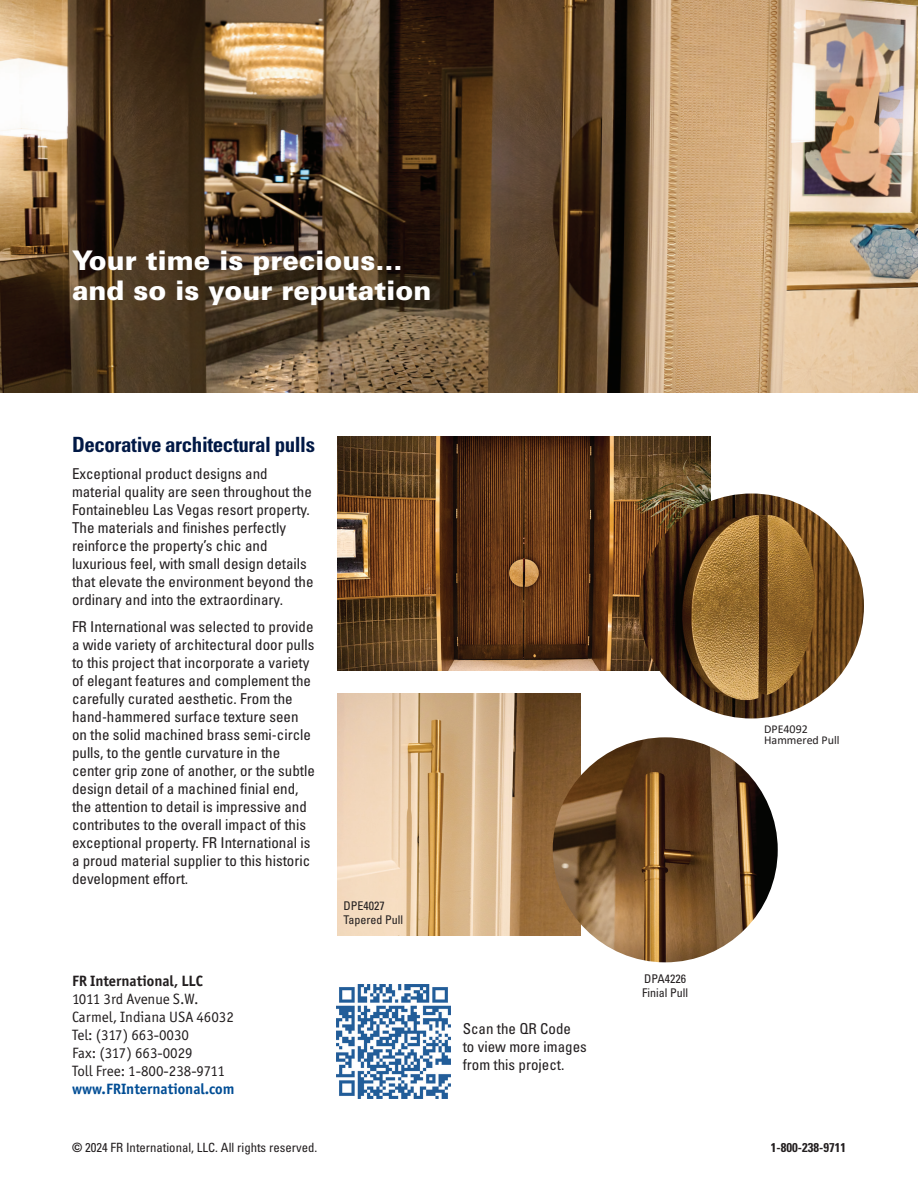
<style>
.page{position:relative;width:918px;height:1188px;background:#fff}
.page>*{position:absolute;margin:0;border:0;box-sizing:border-box;transform-origin:0 0}
.t1{font:900 27px "Univers LT Std";color:#fff}
.t2{font:700 condensed 21px "Univers LT Pro";letter-spacing:-.02em;color:#001845}
.t3{font:condensed 15px/18px "Univers LT Pro";color:#231f20}
.t4{font:15px "Officina Sans ITC Std";color:#231f20}
.t5{font:700 15px "Officina Sans ITC Std";color:#014d95}
.t6{font:700 15px "Officina Sans ITC Std";color:#231f20}
.t7{font:condensed 12.75px "Univers LT Pro";color:#231f20}
.t8{font:700 condensed 12.75px "Univers LT Pro";color:#231f20}
.t9{font:condensed 12px/13.5px "Univers LT Pro";color:#231f20}
.t10{font:12px/11.1px "Calibri";color:#231f20}
.s1{font-weight:700}
</style>
<div class="page">
<img style="left:338px;top:436px;width:373px;height:234px">
<img style="left:0;top:0;width:918px;height:393px">
<img style="left:639px;top:494px;width:225px;height:224px;border-radius:112px">
<img style="left:338px;top:693px;width:242px;height:243px">
<img style="left:553px;top:737px;width:225px;height:225px;border-radius:112px">
<img style="left:337px;top:985px;width:114px;height:114px">
<p class="t1" style="left:72px;top:243px;width:332px">Your time is precious…</p>
<p class="t1" style="left:72px;top:273px;width:361px">and so is your reputation</p>
<p class="t2" style="left:72px;top:431px;width:245px">Decorative architectural pulls</p>
<p class="t3" style="left:72px;top:464px;width:243px">Exceptional product designs and material quality are seen throughout the Fontainebleu Las Vegas resort property.<br>The materials and finishes perfectly reinforce the property’s chic and luxurious feel, with small design details that elevate the environment beyond the ordinary and into the extraordinary.</p>
<p class="t3" style="left:72px;top:617px;width:244px">FR International was selected to provide a wide variety of architectural door pulls to this project that incorporate a variety of elegant features and complement the carefully curated aesthetic. From the hand-hammered surface texture seen on the solid machined brass semi-circle pulls, to the gentle curvature in the center grip zone of another, or the subtle design detail of a machined finial end, the attention to detail is impressive and contributes to the overall impact of this exceptional property. FR International is a proud material supplier to this historic development effort.</p>
<p class="t6" style="left:72px;top:972px;width:132px">FR International, LLC</p>
<p class="t4" style="left:72px;top:990px;width:128px">1011 3rd Avenue S.W.</p>
<p class="t4" style="left:72px;top:1008px;width:163px">Carmel, Indiana USA 46032</p>
<p class="t4" style="left:72px;top:1026px;width:119px">Tel: (317) 663-0030</p>
<p class="t4" style="left:72px;top:1044px;width:122px">Fax: (317) 663-0029</p>
<p class="t4" style="left:72px;top:1062px;width:154px">Toll Free: 1-800-238-9711</p>
<p class="t5" style="left:72px;top:1080px;width:164px">www.FRInternational.com</p>
<p class="t9" style="left:344px;top:899px;width:61px">DPE4027<br>Tapered Pull</p>
<p class="t3" style="left:463px;top:1019px;width:126px">Scan the QR Code<br>to view more images from this project.</p>
<p class="t9" style="left:642px;top:972px;width:47px">DPA4226<br>Finial Pull</p>
<p class="t10" style="left:764px;top:724px;width:77px">DPE4092<br>Hammered Pull</p>
<p class="t7" style="left:72px;top:1140px;width:247px"><span class="s1">©</span> 2024 FR International, LLC. All rights reserved.</p>
<p class="t8" style="left:771px;top:1140px;width:77px">1-800-238-9711</p>
</div>
